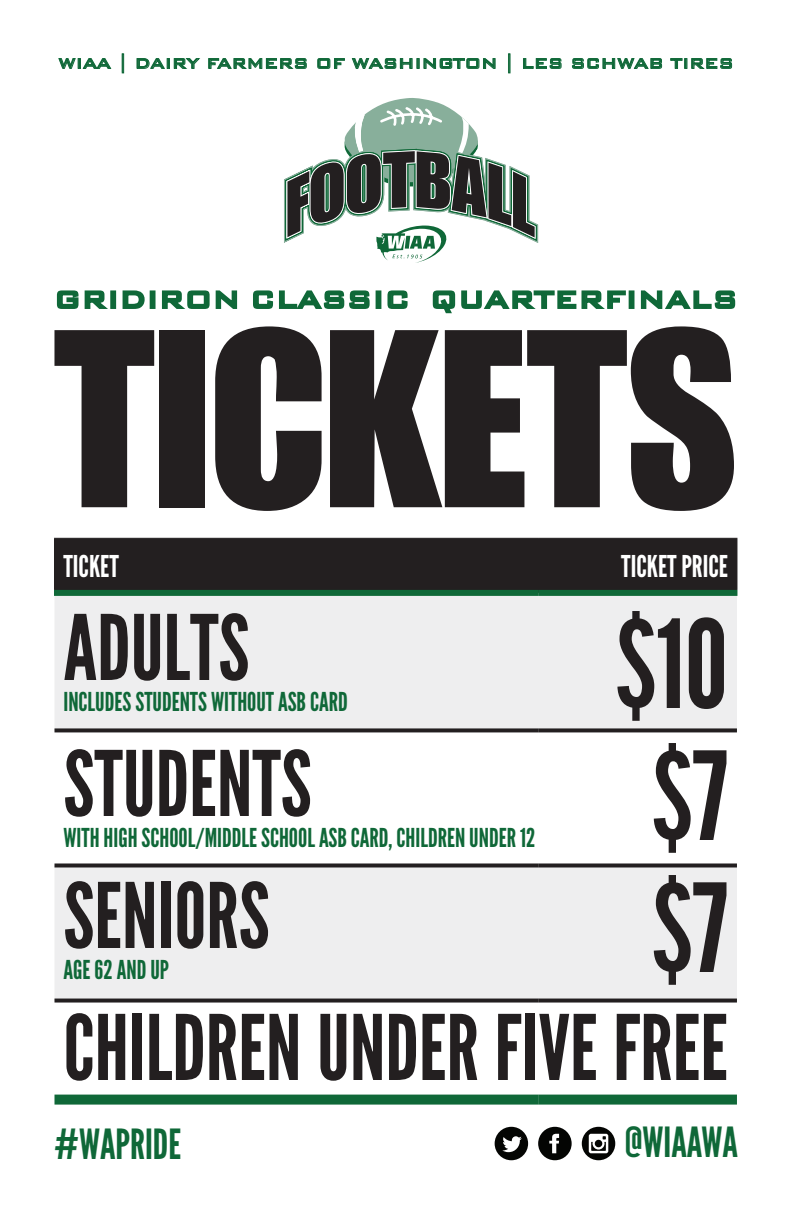
<style>
.page{position:relative;width:792px;height:1224px;background:#fff}
.page>*{position:absolute;margin:0;border:0;box-sizing:border-box;transform-origin:0 0}
.t1{font:248px "GENUINE";color:#231f20}
.t2{font:122px "League Gothic";color:#231f20}
.t3{font:90px "League Gothic";color:#231f20}
.t4{font:41.5px "League Gothic";color:#0f6838}
.t5{font:500 32px "Bank Gothic BT";color:#0f6838}
.t6{font:30px "League Gothic";color:#fff}
.t7{font:26px "League Gothic";color:#0f6838}
.t8{font:500 19px "Bank Gothic BT";letter-spacing:-.01em;color:#0f6838}
</style>
<div class="page">
<svg style="left:56px;top:290px;width:52px;height:19px"></svg>
<div style="left:110px;top:290px;width:6px;height:19px;border:2px solid #0f6838"></div>
<svg style="left:122px;top:290px;width:23px;height:19px"></svg>
<div style="left:150px;top:290px;width:6px;height:19px;border:2px solid #0f6838"></div>
<svg style="left:161px;top:290px;width:77px;height:19px"></svg>
<svg style="left:253px;top:290px;width:117px;height:19px"></svg>
<div style="left:376px;top:290px;width:5px;height:19px;border:2px solid #0f6838"></div>
<svg style="left:387px;top:290px;width:21px;height:19px"></svg>
<svg style="left:432px;top:290px;width:194px;height:24px"></svg>
<div style="left:629px;top:290px;width:5px;height:19px;border:2px solid #0f6838"></div>
<svg style="left:640px;top:290px;width:96px;height:19px"></svg>
<svg style="left:58px;top:58px;width:54px;height:11px"></svg>
<div style="left:122px;top:53px;width:2px;height:20px;border:1px solid #0f6838"></div>
<svg style="left:136px;top:58px;width:64px;height:11px"></svg>
<svg style="left:208px;top:58px;width:99px;height:11px"></svg>
<svg style="left:317px;top:58px;width:28px;height:11px"></svg>
<svg style="left:351px;top:58px;width:62px;height:11px"></svg>
<svg style="left:423px;top:58px;width:73px;height:11px"></svg>
<div style="left:508px;top:53px;width:3px;height:20px;border:1px solid #0f6838"></div>
<svg style="left:523px;top:58px;width:39px;height:11px"></svg>
<svg style="left:572px;top:58px;width:91px;height:11px"></svg>
<svg style="left:670px;top:58px;width:63px;height:11px"></svg>
<svg style="left:284px;top:98px;width:254px;height:165px"></svg>
<div style="left:55px;top:539px;width:681px;height:51px;background:#231f20"></div>
<div style="left:55px;top:596px;width:682px;height:132px;background:#eeeeef"></div>
<div style="left:54px;top:867px;width:683px;height:132px;background:#eeeeef"></div>
<hr style="left:54px;top:538px;width:484px;height:1px;background:#231f20">
<hr style="left:54px;top:539px;width:1px;height:51px;background:#231f20">
<hr style="left:538px;top:538px;width:199px;height:1px;background:#231f20">
<hr style="left:538px;top:539px;width:1px;height:51px;background:#231f20">
<hr style="left:736px;top:539px;width:1px;height:51px;background:#231f20">
<div style="left:54px;top:590px;width:484px;height:6px;background:#0f6838"></div>
<div style="left:538px;top:590px;width:199px;height:6px;background:#0f6838"></div>
<svg style="left:54px;top:728px;width:484px;height:4px;fill:#231f20"></svg>
<svg style="left:538px;top:728px;width:199px;height:4px"></svg>
<svg style="left:54px;top:863px;width:484px;height:4px;fill:#231f20"></svg>
<svg style="left:538px;top:863px;width:199px;height:4px"></svg>
<svg style="left:54px;top:999px;width:484px;height:4px;fill:#231f20"></svg>
<svg style="left:538px;top:999px;width:199px;height:4px"></svg>
<div style="left:54px;top:1095px;width:484px;height:10px;background:#0f6838"></div>
<div style="left:538px;top:1095px;width:199px;height:10px;background:#0f6838"></div>
<svg style="left:582px;top:1127px;width:33px;height:33px"></svg>
<svg style="left:538px;top:1127px;width:34px;height:33px"></svg>
<svg style="left:495px;top:1127px;width:33px;height:33px"></svg>
<p class="t8" style="left:58px;top:53px;width:677px">WIAA | DAIRY FARMERS OF WASHINGTON | LES SCHWAB TIRES</p>
<p class="t5" style="left:54px;top:282px;width:685px">GRIDIRON CLASSIC QUARTERFINALS</p>
<p class="t1" style="left:54px;top:273px;width:685px">TICKETS</p>
<p class="t6" style="left:64px;top:548px;width:57px">TICKET</p>
<p class="t6" style="left:621px;top:548px;width:108px">TICKET PRICE</p>
<p class="t3" style="left:64px;top:594px;width:187px">ADULTS</p>
<p class="t7" style="left:64px;top:686px;width:286px">INCLUDES STUDENTS WITHOUT ASB CARD</p>
<p class="t2" style="left:615px;top:592px;width:114px">$10</p>
<p class="t3" style="left:64px;top:730px;width:250px">STUDENTS</p>
<p class="t7" style="left:64px;top:822px;width:473px">WITH HIGH SCHOOL/MIDDLE SCHOOL ASB CARD, CHILDREN UNDER 12</p>
<p class="t2" style="left:652px;top:724px;width:78px">$7</p>
<p class="t2" style="left:652px;top:856px;width:78px">$7</p>
<p class="t3" style="left:64px;top:994px;width:666px">CHILDREN UNDER FIVE FREE</p>
<p class="t3" style="left:64px;top:862px;width:208px">SENIORS</p>
<p class="t7" style="left:64px;top:954px;width:107px">AGE 62 AND UP</p>
<p class="t4" style="left:54px;top:1120px;width:129px">#WAPRIDE</p>
<p class="t4" style="left:625px;top:1118px;width:115px">@WIAAWA</p>
</div>
